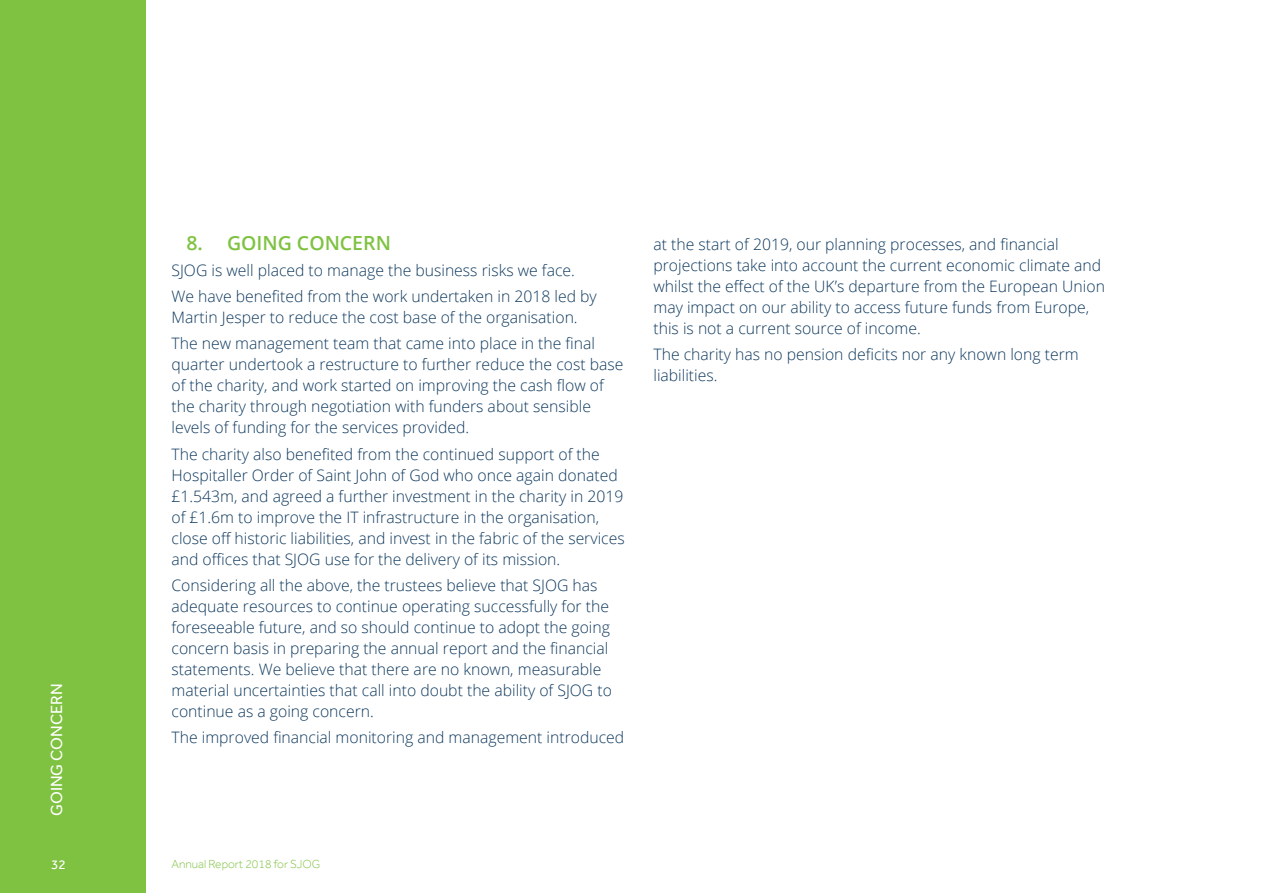
<style>
.page{position:relative;width:1263px;height:893px;background:#fff}
.page>*{position:absolute;margin:0;border:0;box-sizing:border-box;transform-origin:0 0}
.sub_header_13pt_gree{font:600 19.5px "Open Sans";color:#7fc241}
.t1{font:16.5px "Effra";color:#fff}
.body_10_5{font:300 15.75px/21px "Open Sans";color:#0d385d}
.t2{font:13.5px "Effra";color:#fff}
.t3{font:300 12px "Effra";color:#7fc241}
</style>
<div class="page">
<div style="left:0;top:0;width:146px;height:893px;background:#7fc241"></div>
<p class="t1" style="left:47px;top:816px;width:134px;rotate:-90deg">GOING CONCERN</p>
<p class="sub_header_13pt_gree" style="left:186px;top:229px;width:206px">8. GOING CONCERN</p>
<p class="body_10_5" style="left:171px;top:259px;width:405px">SJOG is well placed to manage the business risks we face.</p>
<p class="body_10_5" style="left:171px;top:285px;width:427px">We have benefited from the work undertaken in 2018 led by<br>Martin Jesper to reduce the cost base of the organisation.</p>
<p class="body_10_5" style="left:171px;top:333px;width:453px">The new management team that came into place in the final quarter undertook a restructure to further reduce the cost base of the charity, and work started on improving the cash flow of the charity through negotiation with funders about sensible levels of funding for the services provided.</p>
<p class="body_10_5" style="left:171px;top:443px;width:455px">The charity also benefited from the continued support of the Hospitaller Order of Saint John of God who once again donated £1.543m, and agreed a further investment in the charity in 2019 of £1.6m to improve the IT infrastructure in the organisation, close off historic liabilities, and invest in the fabric of the services and offices that SJOG use for the delivery of its mission.</p>
<p class="body_10_5" style="left:171px;top:574px;width:442px">Considering all the above, the trustees believe that SJOG has adequate resources to continue operating successfully for the foreseeable future, and so should continue to adopt the going concern basis in preparing the annual report and the financial statements. We believe that there are no known, measurable material uncertainties that call into doubt the ability of SJOG to continue as a going concern.</p>
<p class="body_10_5" style="left:171px;top:726px;width:454px">The improved financial monitoring and management introduced</p>
<p class="t2" style="left:51px;top:857px;width:16px">32</p>
<p class="t3" style="left:171px;top:857px;width:150px">Annual Report 2018 for SJOG</p>
<p class="body_10_5" style="left:653px;top:233px;width:453px">at the start of 2019, our planning processes, and financial projections take into account the current economic climate and whilst the effect of the UK’s departure from the European Union may impact on our ability to access future funds from Europe, this is not a current source of income.</p>
<p class="body_10_5" style="left:653px;top:343px;width:427px">The charity has no pension deficits nor any known long term liabilities.</p>
</div>
